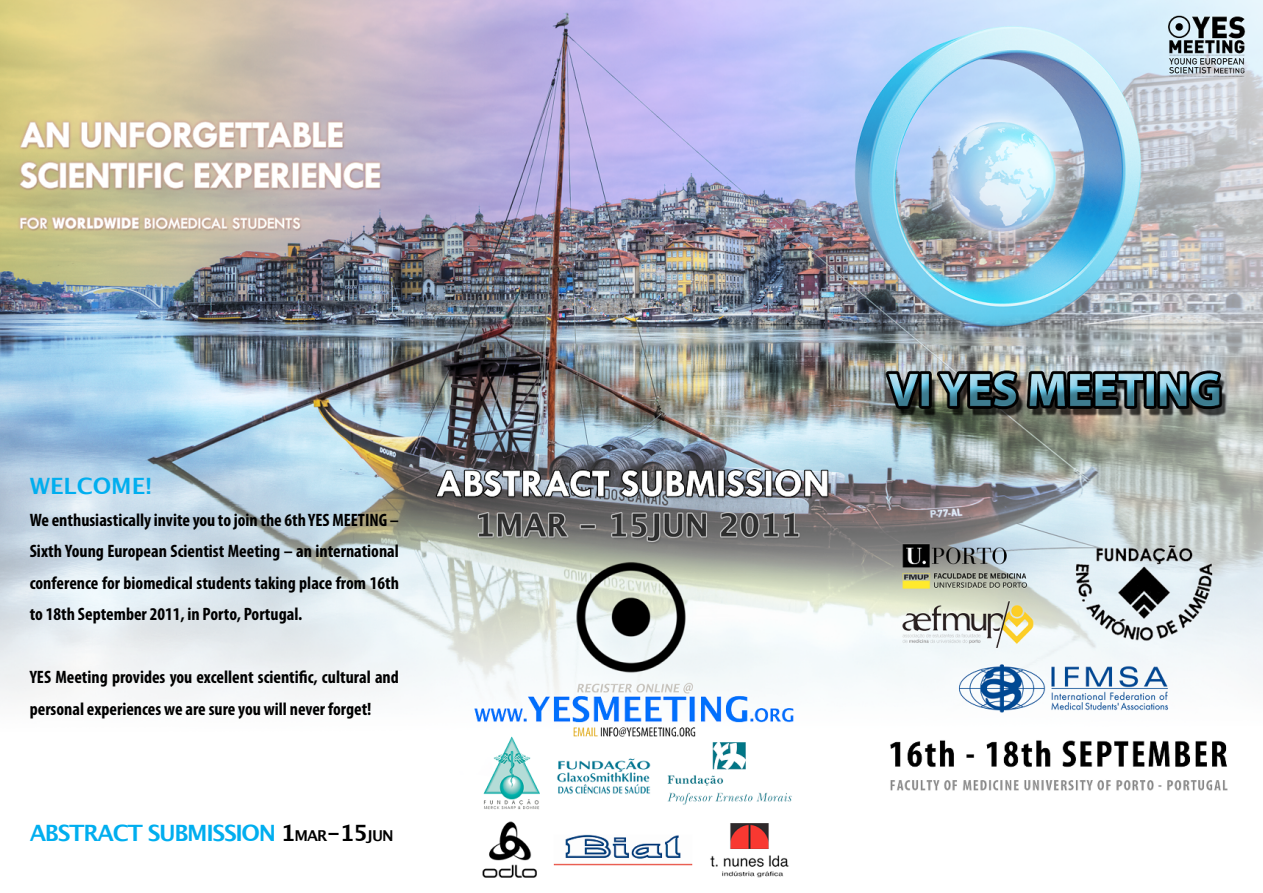
<style>
.page{position:relative;width:1263px;height:893px;background:#fff}
.page>*{position:absolute;margin:0;border:0;box-sizing:border-box;transform-origin:0 0}
.t1{font:700 22.5px "Lucida Grande";letter-spacing:-.06em;color:#00aeef}
.t2{font:700 22.5px "Lucida Grande";color:#00aeef}
.t3{font:700 condensed 18px/31.5px "Myriad Pro";color:#000;text-align:justify}
.s1{color:#000}
.s2{font-size:15px;color:#000}
</style>
<div class="page">
<img style="left:0;top:0;width:1263px;height:878px">
<p class="t2" style="left:30px;top:468px;width:124px">WELCOME!</p>
<p class="t3" style="left:30px;top:504px;width:371px">We enthusiastically invite you to join the 6th YES MEETING – Sixth Young European Scientist Meeting – an international conference for biomedical students taking place from 16th to 18th September 2011, in Porto, Portugal.</p>
<p class="t3" style="left:30px;top:661px;width:371px">YES Meeting provides you excellent scientific, cultural and personal experiences we are sure you will never forget!</p>
<p class="t1" style="left:30px;top:815px;width:365px">ABSTRACT SUBMISSION <span class="s1">1</span><span class="s2">MAR</span><span class="s1">-15</span><span class="s2">JUN</span></p>
</div>
